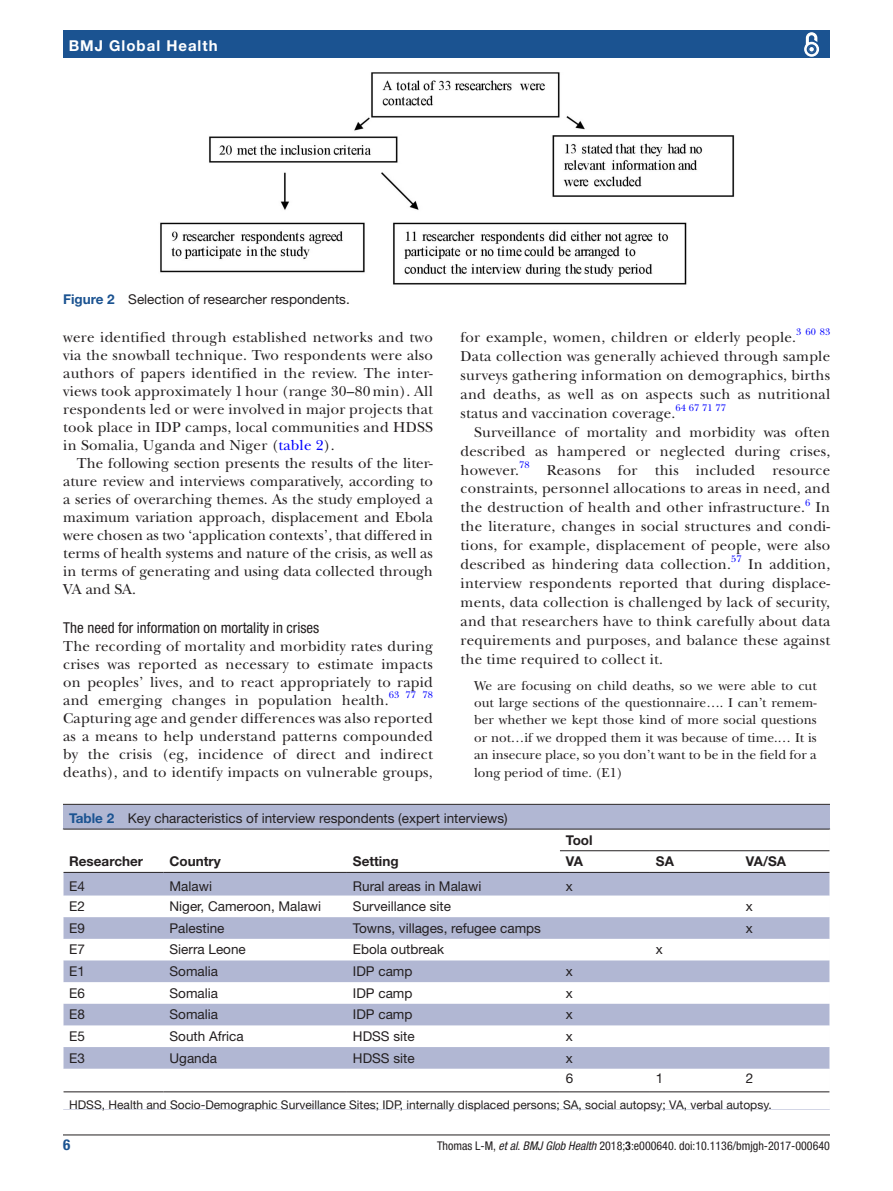
<style>
.page{position:relative;width:893px;height:1191px;background:#fff}
.page>*{position:absolute;margin:0;border:0;box-sizing:border-box;transform-origin:0 0}
.t1{font:15px/18px "New Baskerville";letter-spacing:.015em;color:#231f20;text-align:justify}
.t2{font:condensed 15px "Helvetica Neue LT Std";color:#231f20}
.t3{font:700 15px "Helvetica Neue LT Std";letter-spacing:.065em;color:#fff}
.t4{font:700 condensed 15px "Helvetica Neue LT Std";color:#1b5391}
.t5{font:13.5px/20.1px "Helvetica Neue LT Std";color:#231f20}
.t6{font:13.5px/17.4px "New Baskerville";color:#231f20;text-align:justify}
.t7{font:700 13.5px/21.6px "Helvetica Neue LT Std";color:#231f20}
.t8{font:12px "Helvetica Neue LT Std";color:#231f20}
.t9{font:condensed 12px "Helvetica Neue LT Std";color:#231f20}
.t10{font:9.9px "New Baskerville";letter-spacing:.015em;color:#00f}
.s1{font-weight:700;color:#1b5391}
.s2{color:#00f}
.s3{font-style:italic}
.s4{font-weight:700}
</style>
<div class="page">
<hr style="left:63px;top:1134px;width:767px;height:1px;background:#231f20">
<div style="left:63px;top:31px;width:767px;height:27px;background:#1b5391"></div>
<svg style="left:804px;top:32px;width:16px;height:25px"></svg>
<div style="left:808px;top:46px;width:7px;height:7px;border:1px solid #1b5391;border-radius:50%"></div>
<img style="left:160px;top:73px;width:574px;height:212px">
<div style="left:63px;top:805px;width:767px;height:304px;background:#b1b7d3"></div>
<hr style="left:63px;top:804px;width:767px;height:1px;background:#231f20">
<svg style="left:64px;top:829px;width:766px;height:280px;fill:#fff"></svg>
<hr style="left:63px;top:872px;width:101px;height:1px;background:#231f20">
<hr style="left:164px;top:872px;width:183px;height:1px;background:#231f20">
<hr style="left:347px;top:872px;width:213px;height:1px;background:#231f20">
<hr style="left:63px;top:828px;width:100px;height:1px;background:#231f20">
<hr style="left:164px;top:828px;width:183px;height:1px;background:#231f20">
<hr style="left:347px;top:828px;width:213px;height:1px;background:#231f20">
<hr style="left:560px;top:828px;width:90px;height:1px;background:#231f20">
<hr style="left:650px;top:828px;width:90px;height:1px;background:#231f20">
<hr style="left:740px;top:828px;width:90px;height:1px;background:#231f20">
<hr style="left:560px;top:850px;width:90px;height:1px;background:#231f20">
<hr style="left:560px;top:872px;width:90px;height:1px;background:#231f20">
<hr style="left:650px;top:850px;width:90px;height:1px;background:#231f20">
<hr style="left:650px;top:872px;width:90px;height:1px;background:#231f20">
<hr style="left:740px;top:850px;width:90px;height:1px;background:#231f20">
<hr style="left:740px;top:872px;width:90px;height:1px;background:#231f20">
<hr style="left:560px;top:1091px;width:90px;height:1px;background:#231f20">
<hr style="left:650px;top:1091px;width:90px;height:1px;background:#231f20">
<hr style="left:63px;top:1091px;width:101px;height:1px;background:#231f20">
<hr style="left:164px;top:1091px;width:183px;height:1px;background:#231f20">
<hr style="left:347px;top:1091px;width:213px;height:1px;background:#231f20">
<hr style="left:740px;top:1091px;width:90px;height:1px;background:#231f20">
<svg style="left:63px;top:829px;width:1px;height:280px"></svg>
<p class="t3" style="left:69px;top:36px;width:150px">BMJ Global Health</p>
<p class="t5" style="left:63px;top:289px;width:288px"><span class="s1">Figure 2</span> Selection of researcher respondents.</p>
<p class="t1" style="left:63px;top:328px;width:371px">were identified through established networks and two via the snowball technique. Two respondents were also authors of papers identified in the review. The inter&shy;views took approximately 1 hour (range 30–80 min). All respondents led or were involved in major projects that took place in IDP camps, local communities and HDSS in Somalia, Uganda and Niger (<span class="s2">table 2</span>).</p>
<p class="t1" style="left:63px;top:454px;width:371px;text-indent:14px">The following section presents the results of the liter&shy;ature review and interviews comparatively, according to a series of overarching themes. As the study employed a maximum variation approach, displacement and Ebola were chosen as two ‘application contexts’, that differed in terms of health systems and nature of the crisis, as well as in terms of generating and using data collected through VA and SA.</p>
<p class="t2" style="left:63px;top:619px;width:258px">The need for information on mortality in crises</p>
<p class="t1" style="left:63px;top:637px;width:371px">The recording of mortality and morbidity rates during crises was reported as necessary to estimate impacts on peoples’ lives, and to react appropriately to rapid and emerging changes in population health.</p>
<p class="t10" style="left:389px;top:689px;width:46px">63 77 78</p>
<p class="t1" style="left:63px;top:709px;width:371px">Capturing age and gender differences was also reported as a means to help understand patterns compounded by the crisis (eg, incidence of direct and indirect deaths), and to identify impacts on vulnerable groups,</p>
<p class="t1" style="left:461px;top:328px;width:371px;line-height:18.9px">for example, women, children or elderly people.<sup>3</sup> <sup>60</sup> <sup>83<br></sup>Data collection was generally achieved through sample surveys gathering information on demographics, births and deaths, as well as on aspects such as nutritional status and vaccination coverage.<sup>64</sup> <sup>67</sup> <sup>71</sup> <sup>77</sup></p>
<p class="t1" style="left:461px;top:422px;width:371px;line-height:18.9px;text-indent:14px">Surveillance of mortality and morbidity was often described as hampered or neglected during crises, however.<sup>78</sup></p>
<p class="t1" style="left:461px;top:460px;width:371px;line-height:18.9px;text-indent:86px">Reasons for this included resource constraints, personnel allocations to areas in need, and the destruction of health and other infrastructure.</p>
<p class="t10" style="left:805px;top:497px;width:7px">6</p>
<p class="t1" style="left:461px;top:498px;width:371px;line-height:18.9px;text-indent:355px">In the literature, changes in social structures and condi&shy;tions, for example, displacement of people, were also described as hindering data collection.</p>
<p class="t10" style="left:731px;top:553px;width:12px">57</p>
<p class="t1" style="left:461px;top:555px;width:371px;line-height:18.9px;text-indent:288px">In addition, interview respondents reported that during displace&shy;ments, data collection is challenged by lack of security, and that researchers have to think carefully about data requirements and purposes, and balance these against the time required to collect it.</p>
<p class="t6" style="left:474px;top:676px;width:344px">We are focusing on child deaths, so we were able to cut out large sections of the questionnaire…. I can’t remem&shy;ber whether we kept those kind of more social questions or not…if we dropped them it was because of time.… It is an insecure place, so you don’t want to be in the field for a long period of time. (E1)</p>
<p class="t5" style="left:69px;top:807px;width:440px"><span class="s1">Table 2</span> Key characteristics of interview respondents (expert interviews)</p>
<p class="t7" style="left:69px;top:850px;width:76px">Researcher</p>
<p class="t7" style="left:169px;top:850px;width:53px">Country</p>
<p class="t7" style="left:353px;top:850px;width:47px">Setting</p>
<p class="t7" style="left:566px;top:829px;width:28px">Tool<br>VA</p>
<p class="t7" style="left:656px;top:850px;width:20px">SA</p>
<p class="t7" style="left:746px;top:850px;width:42px">VA/SA</p>
<p class="t5" style="left:69px;top:876px;width:17px">E4</p>
<p class="t5" style="left:170px;top:876px;width:44px">Malawi</p>
<p class="t5" style="left:353px;top:876px;width:130px">Rural areas in Malawi</p>
<p class="t5" style="left:566px;top:876px;width:8px">x</p>
<p class="t5" style="left:69px;top:896px;width:17px">E2</p>
<p class="t5" style="left:170px;top:896px;width:153px">Niger, Cameroon, Malawi</p>
<p class="t5" style="left:353px;top:896px;width:99px">Surveillance site</p>
<p class="t5" style="left:746px;top:896px;width:8px">x</p>
<p class="t5" style="left:69px;top:917px;width:17px">E9</p>
<p class="t5" style="left:170px;top:917px;width:56px">Palestine</p>
<p class="t5" style="left:353px;top:917px;width:190px">Towns, villages, refugee camps</p>
<p class="t5" style="left:746px;top:917px;width:8px">x</p>
<p class="t5" style="left:69px;top:939px;width:17px">E7</p>
<p class="t5" style="left:170px;top:939px;width:78px">Sierra Leone</p>
<p class="t5" style="left:353px;top:939px;width:93px">Ebola outbreak</p>
<p class="t5" style="left:656px;top:939px;width:8px">x</p>
<p class="t5" style="left:69px;top:961px;width:17px">E1</p>
<p class="t5" style="left:169px;top:961px;width:50px">Somalia</p>
<p class="t5" style="left:353px;top:961px;width:61px">IDP camp</p>
<p class="t5" style="left:566px;top:961px;width:8px">x</p>
<p class="t5" style="left:69px;top:982px;width:17px">E6</p>
<p class="t5" style="left:169px;top:982px;width:50px">Somalia</p>
<p class="t5" style="left:353px;top:982px;width:61px">IDP camp</p>
<p class="t5" style="left:566px;top:982px;width:8px">x</p>
<p class="t5" style="left:69px;top:1004px;width:17px">E8</p>
<p class="t5" style="left:169px;top:1004px;width:50px">Somalia</p>
<p class="t5" style="left:353px;top:1004px;width:61px">IDP camp</p>
<p class="t5" style="left:566px;top:1004px;width:8px">x</p>
<p class="t5" style="left:69px;top:1026px;width:17px">E5</p>
<p class="t5" style="left:169px;top:1026px;width:76px">South Africa</p>
<p class="t5" style="left:353px;top:1026px;width:63px">HDSS site</p>
<p class="t5" style="left:566px;top:1026px;width:8px">x</p>
<p class="t5" style="left:69px;top:1047px;width:17px">E3</p>
<p class="t5" style="left:169px;top:1047px;width:49px">Uganda</p>
<p class="t5" style="left:353px;top:1047px;width:63px">HDSS site</p>
<p class="t5" style="left:566px;top:1047px;width:9px">x<br>6</p>
<p class="t5" style="left:656px;top:1067px;width:9px">1</p>
<p class="t5" style="left:746px;top:1067px;width:9px">2</p>
<p class="t8" style="left:69px;top:1098px;width:704px">HDSS, Health and Socio-Demographic Surveillance Sites; IDP, internally displaced persons; SA, social autopsy; VA, verbal autopsy.</p>
<p class="t4" style="left:63px;top:1135px;width:9px">6</p>
<p class="t9" style="left:437px;top:1138px;width:394px">Thomas L-M, <span class="s3">et al</span>. <span class="s3">BMJ Glob Health</span> 2018;<span class="s4">3</span>:e000640. doi:10.1136/bmjgh-2017-000640</p>
</div>
